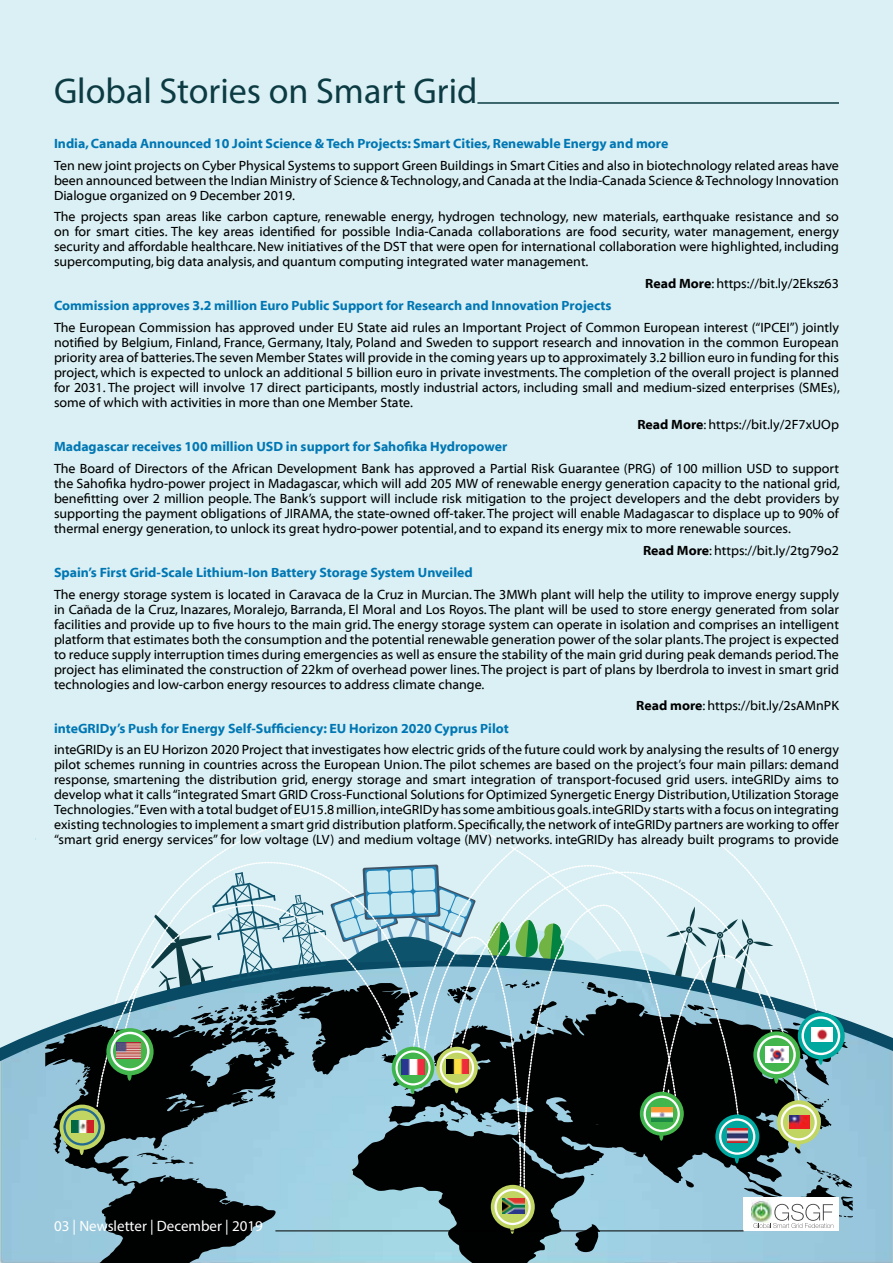
<style>
.page{position:relative;width:893px;height:1263px;background:#daf0f4}
.page>*{position:absolute;margin:0;border:0;box-sizing:border-box;transform-origin:0 0}
.t1{font:36px "Myriad Pro";color:#0c3b43}
.t2{font:15px "Myriad Pro";color:#fff}
.t3{font:13.5px/15px "Myriad Web";color:#000;text-align:justify}
.t4{font:13.5px "Myriad Bd Web";color:#0077b4}
.s1{font-family:"Myriad Bd Web"}
</style>
<div class="page">
<img style="left:0;top:1075px;width:893px;height:188px">
<svg style="left:352px;top:1252px;width:497px;height:11px;background:#8ab2c1"></svg>
<svg style="left:45px;top:1075px;width:231px;height:188px;background:#789cac"></svg>
<svg style="left:0;top:1022px;width:893px;height:53px"></svg>
<svg style="left:407px;top:807px;width:335px;height:57px"></svg>
<hr style="left:477px;top:102px;width:362px;height:2px;background:#0c3b43">
<svg style="left:60px;top:864px;width:793px;height:388px"></svg>
<img style="left:751px;top:1199px;width:20px;height:23px">
<hr style="left:275px;top:1230px;width:469px;height:1px;background:#000">
<h1 class="t1" style="left:54px;top:69px;width:425px">Global Stories on Smart Grid</h1>
<p class="t4" style="left:54px;top:136px;width:616px">India, Canada Announced 10 Joint Science &amp; Tech Projects: Smart Cities, Renewable Energy and more</p>
<p class="t3" style="left:54px;top:158px;width:786px">Ten new joint projects on Cyber Physical Systems to support Green Buildings in Smart Cities and also in biotechnology related areas have been announced between the Indian Ministry of Science &amp; Technology, and Canada at the India-Canada Science &amp; Technology Innovation Dialogue organized on 9 December 2019.</p>
<p class="t3" style="left:54px;top:210px;width:786px">The projects span areas like carbon capture, renewable energy, hydrogen technology, new materials, earthquake resistance and so on for smart cities. The key areas identified for possible India-Canada collaborations are food security, water management, energy security and affordable healthcare. New initiatives of the DST that were open for international collaboration were highlighted, including supercomputing, big data analysis, and quantum computing integrated water management.</p>
<p class="t3" style="left:645px;top:276px;width:195px"><span class="s1">Read More</span>: https://bit.ly/2Eksz63</p>
<p class="t4" style="left:54px;top:298px;width:559px">Commission approves 3.2 million Euro Public Support for Research and Innovation Projects</p>
<p class="t3" style="left:54px;top:320px;width:787px">The European Commission has approved under EU State aid rules an Important Project of Common European interest (“IPCEI”) jointly notified by Belgium, Finland, France, Germany, Italy, Poland and Sweden to support research and innovation in the common European priority area of batteries. The seven Member States will provide in the coming years up to approximately 3.2 billion euro in funding for this project, which is expected to unlock an additional 5 billion euro in private investments. The completion of the overall project is planned for 2031. The project will involve 17 direct participants, mostly industrial actors, including small and medium-sized enterprises (SMEs), some of which with activities in more than one Member State.</p>
<p class="t3" style="left:637px;top:417px;width:203px"><span class="s1">Read More</span>: https://bit.ly/2F7xUOp</p>
<p class="t4" style="left:54px;top:439px;width:455px">Madagascar receives 100 million USD in support for Sahofika Hydropower</p>
<p class="t3" style="left:54px;top:461px;width:787px">The Board of Directors of the African Development Bank has approved a Partial Risk Guarantee (PRG) of 100 million USD to support the Sahofika hydro-power project in Madagascar, which will add 205 MW of renewable energy generation capacity to the national grid, benefitting over 2 million people. The Bank’s support will include risk mitigation to the project developers and the debt providers by supporting the payment obligations of JIRAMA, the state-owned off-taker. The project will enable Madagascar to displace up to 90% of thermal energy generation, to unlock its great hydro-power potential, and to expand its energy mix to more renewable sources.</p>
<p class="t3" style="left:643px;top:543px;width:197px"><span class="s1">Read More</span>: https://bit.ly/2tg79o2</p>
<p class="t4" style="left:54px;top:565px;width:420px">Spain’s First Grid-Scale Lithium-Ion Battery Storage System Unveiled</p>
<p class="t3" style="left:54px;top:587px;width:786px">The energy storage system is located in Caravaca de la Cruz in Murcian. The 3MWh plant will help the utility to improve energy supply in Cañada de la Cruz, Inazares, Moralejo, Barranda, El Moral and Los Royos. The plant will be used to store energy generated from solar facilities and provide up to five hours to the main grid. The energy storage system can operate in isolation and comprises an intelligent platform that estimates both the consumption and the potential renewable generation power of the solar plants. The project is expected to reduce supply interruption times during emergencies as well as ensure the stability of the main grid during peak demands period. The project has eliminated the construction of 22km of overhead power lines. The project is part of plans by Iberdrola to invest in smart grid technologies and low-carbon energy resources to address climate change.</p>
<p class="t3" style="left:636px;top:699px;width:204px"><span class="s1">Read more</span>: https://bit.ly/2sAMnPK</p>
<p class="t4" style="left:54px;top:721px;width:456px">inteGRIDy’s Push for Energy Self-Sufficiency: EU Horizon 2020 Cyprus Pilot</p>
<p class="t3" style="left:54px;top:743px;width:786px">inteGRIDy is an EU Horizon 2020 Project that investigates how electric grids of the future could work by analysing the results of 10 energy pilot schemes running in countries across the European Union. The pilot schemes are based on the project’s four main pillars: demand response, smartening the distribution grid, energy storage and smart integration of transport-focused grid users. inteGRIDy aims to develop what it calls “integrated Smart GRID Cross-Functional Solutions for Optimized Synergetic Energy Distribution, Utilization Storage Technologies.” Even with a total budget of EU15.8 million, inteGRIDy has some ambitious goals. inteGRIDy starts with a focus on integrating existing technologies to implement a smart grid distribution platform. Specifically, the network of inteGRIDy partners are working to offer “smart grid energy services” for low voltage (LV) and medium voltage (MV) networks. inteGRIDy has already built programs to provide</p>
<p class="t2" style="left:54px;top:1216px;width:210px">03 | Newsletter | December | 2019</p>
</div>
